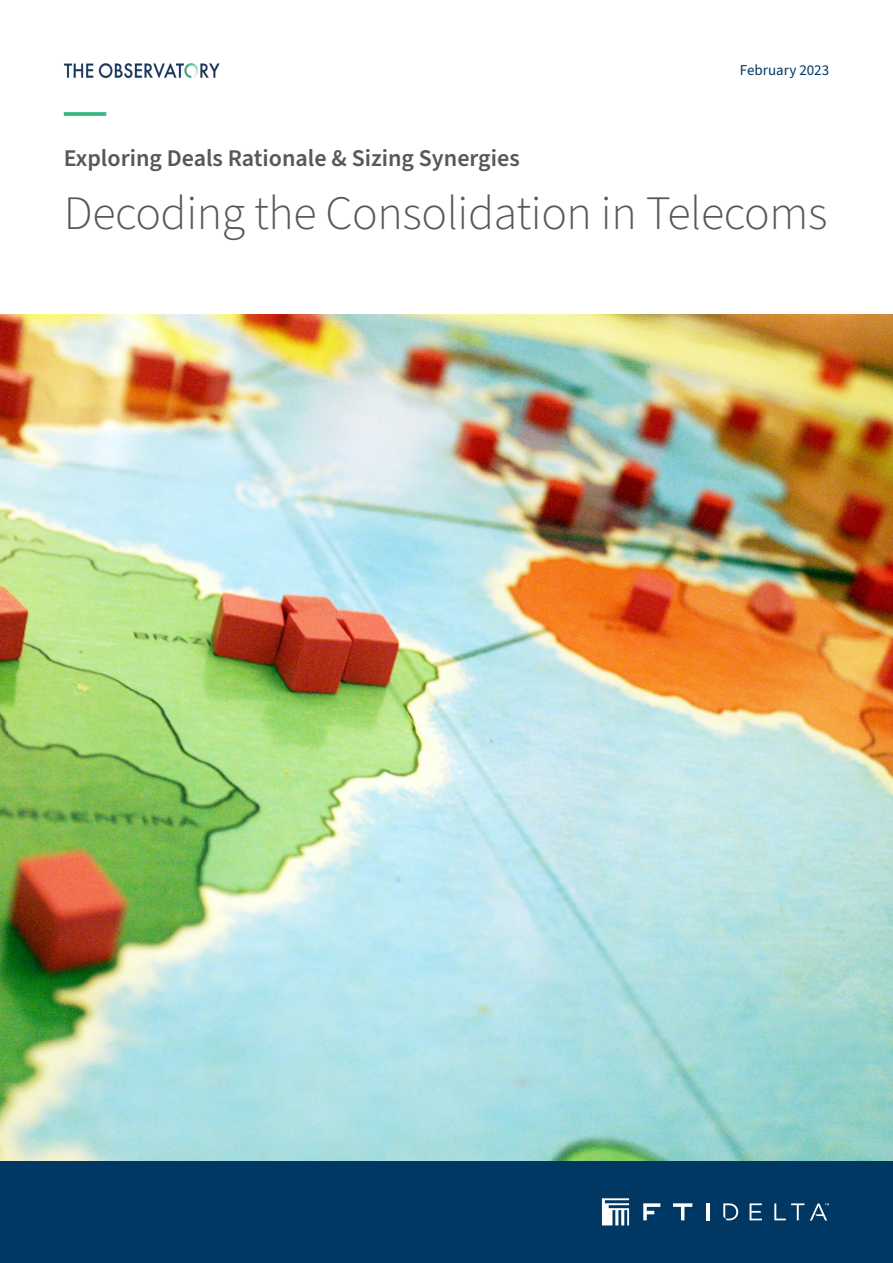
<style>
.page{position:relative;width:893px;height:1263px;background:#fff}
.page>*{position:absolute;margin:0;border:0;box-sizing:border-box;transform-origin:0 0}
.t1{font:300 48px "Source Sans Pro";letter-spacing:-.01em;color:#57585a}
.t2{font:600 24px "Source Sans Pro";color:#57585a}
.DATE_COVER{font:15px "Source Sans Pro";color:#013763}
</style>
<div class="page">
<img style="left:0;top:314px;width:893px;height:847px">
<svg style="left:64px;top:112px;width:42px;height:4px"></svg>
<div style="left:0;top:1161px;width:893px;height:102px;background:#013763"></div>
<svg style="left:602px;top:1198px;width:27px;height:27px"></svg>
<svg style="left:673px;top:1203px;width:19px;height:17px"></svg>
<svg style="left:643px;top:1203px;width:17px;height:17px"></svg>
<hr style="left:706px;top:1203px;width:4px;height:17px;background:#fff">
<svg style="left:774px;top:1203px;width:30px;height:17px"></svg>
<svg style="left:750px;top:1203px;width:12px;height:17px"></svg>
<svg style="left:723px;top:1203px;width:15px;height:17px"></svg>
<svg style="left:810px;top:1203px;width:19px;height:17px"></svg>
<img style="left:63px;top:63px;width:157px;height:15px">
<p class="DATE_COVER" style="left:740px;top:60px;width:91px">February 2023</p>
<p class="t2" style="left:64px;top:142px;width:457px">Exploring Deals Rationale &amp; Sizing Synergies</p>
<p class="t1" style="left:64px;top:181px;width:765px">Decoding the Consolidation in Telecoms</p>
</div>
